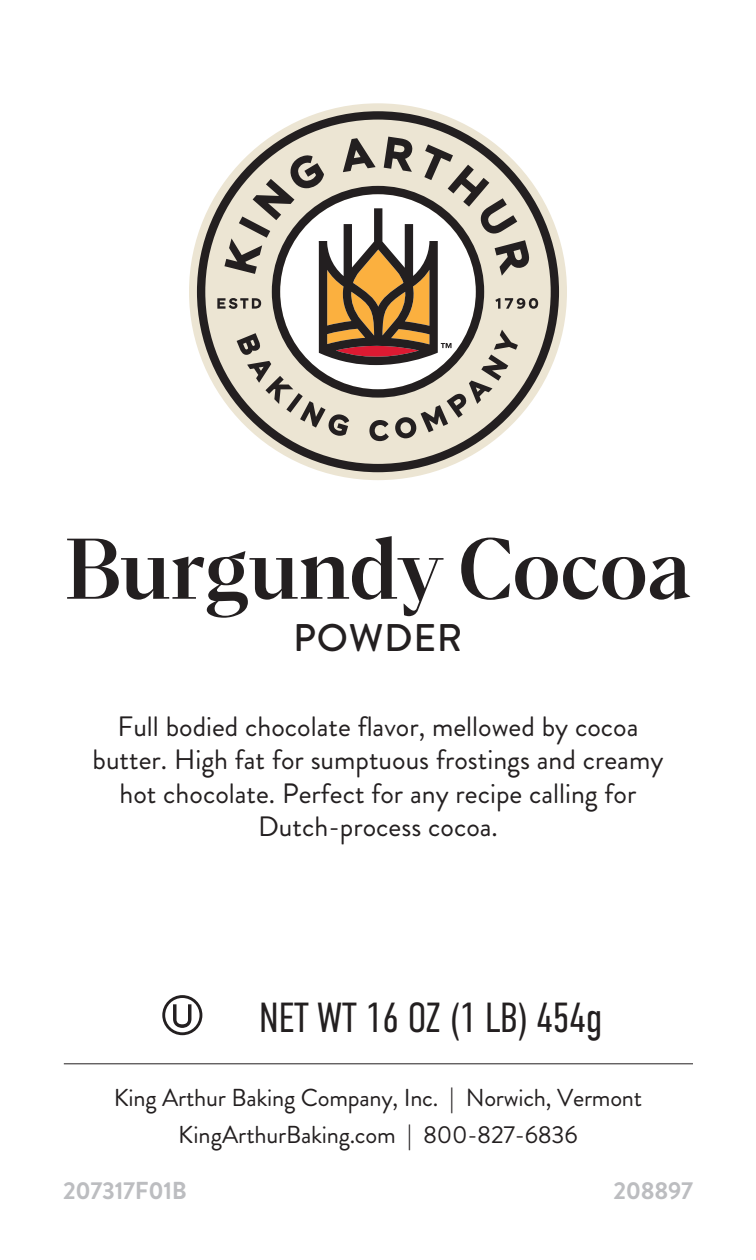
<style>
.page{position:relative;width:756px;height:1260px;background:#fff}
.page>*{position:absolute;margin:0;border:0;box-sizing:border-box;transform-origin:0 0}
.t1{font:500 84px "Para Supreme";letter-spacing:-.01em;color:#231f20}
.t2{font:300 42px "DIN Condensed";letter-spacing:-.02em;color:#231f20}
.t3{font:500 38.5px "Brandon Grotesque";letter-spacing:.02em;color:#231f20}
.Front_color_label_te{font:28px/33.6px "Brandon Grotesque";color:#231f20;text-align:center}
.Ingredients_ALL_CAPS{font:24.5px "Brandon Grotesque";letter-spacing:-.01em;color:#231f20}
.Ingredients_ALL_CAPS-2{font:700 24.5px "Brandon Grotesque";letter-spacing:-.01em;color:#bcbdc0}
</style>
<div class="page">
<svg style="left:197px;top:111px;width:362px;height:361px"></svg>
<svg style="left:217px;top:137px;width:321px;height:304px"></svg>
<hr style="left:64px;top:1063px;width:629px;height:1px;background:#231f20">
<svg style="left:162px;top:995px;width:40px;height:40px"></svg>
<p class="t1" style="left:64px;top:509px;width:629px">Burgundy Cocoa</p>
<p class="t3" style="left:293px;top:611px;width:171px">POWDER</p>
<p class="Front_color_label_te" style="left:93px;top:710px;width:572px">Full bodied chocolate flavor, mellowed by cocoa butter. High fat for sumptuous frostings and creamy hot chocolate. Perfect for any recipe calling for</p>
<p class="Front_color_label_te" style="left:258px;top:810px;width:241px">Dutch-process cocoa.</p>
<p class="t2" style="left:259px;top:994px;width:345px">NET WT 16 OZ (1 LB) 454g</p>
<p class="Ingredients_ALL_CAPS" style="left:114px;top:1080px;width:530px">King Arthur Baking Company, Inc. | Norwich, Vermont</p>
<p class="Ingredients_ALL_CAPS" style="left:178px;top:1118px;width:401px">KingArthurBaking.com | 800-827-6836</p>
<p class="Ingredients_ALL_CAPS-2" style="left:63px;top:1173px;width:126px">207317F01B</p>
<p class="Ingredients_ALL_CAPS-2" style="left:613px;top:1173px;width:81px">208897</p>
</div>
